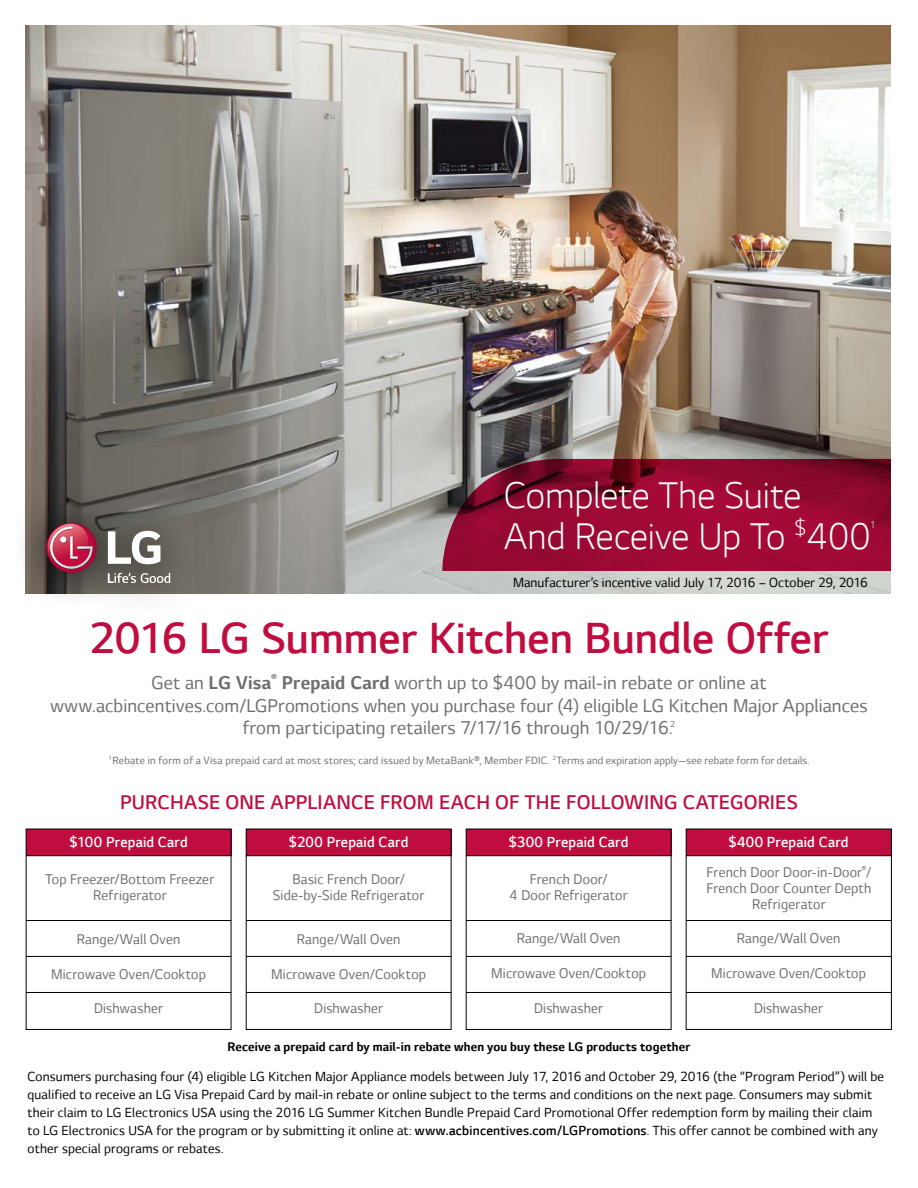
<style>
.page{position:relative;width:918px;height:1188px;background:#fff}
.page>*{position:absolute;margin:0;border:0;box-sizing:border-box;transform-origin:0 0}
.t1{font:300 49.5px "LG Smart";color:#c00c3f}
.t2{font:300 42.15px/40.8px "LG Smart";letter-spacing:-.005em;color:#fff}
.t3{font:300 22.5px "LG Smart";letter-spacing:.005em;color:#c00c3f}
.t4{font:21px/22.5px "LG Smart";letter-spacing:.005em;color:#6d6e71;text-align:center}
.t5{font:300 16.65px "LG Smart";letter-spacing:.015em;color:#fff}
.t6{font:16.05px/16px "LG Smart";letter-spacing:.01em;color:#6d6e71;text-align:center}
.t7{font:15px/18px "LG Smart";letter-spacing:.015em;color:#000}
.t8{font:700 14.25px "LG Smart";letter-spacing:.01em;color:#000}
.t9{font:12px "LG Smart";letter-spacing:.02em;color:#6d6e71}
.t10{font:300 11.1px "LG Smart";color:#fff}
.s1{font-weight:700}
.s2{font-weight:300}
</style>
<div class="page">
<img style="left:26px;top:26px;width:865px;height:568px">
<div style="left:10px;top:486px;width:194px;height:134px;background:#000;opacity:.75"></div>
<svg style="left:108px;top:573px;width:62px;height:10px"></svg>
<svg style="left:108px;top:531px;width:52px;height:33px"></svg>
<svg style="left:46px;top:523px;width:51px;height:50px"></svg>
<svg style="left:45px;top:524px;width:48px;height:45px;background:#b24a62"></svg>
<svg style="left:441px;top:459px;width:450px;height:112px;background:#931034"></svg>
<div style="left:686px;top:829px;width:205px;height:27px;background:#c00c3f"></div>
<div style="left:686px;top:829px;width:206px;height:201px;border:1px solid #000"></div>
<hr style="left:686px;top:992px;width:205px;height:1px;background:#000">
<hr style="left:686px;top:956px;width:206px;height:1px;background:#000">
<hr style="left:686px;top:920px;width:205px;height:1px;background:#000">
<hr style="left:686px;top:855px;width:205px;height:1px;background:#000">
<div style="left:466px;top:829px;width:205px;height:27px;background:#c00c3f"></div>
<hr style="left:466px;top:992px;width:205px;height:1px;background:#000">
<hr style="left:466px;top:956px;width:205px;height:1px;background:#000">
<hr style="left:466px;top:920px;width:205px;height:1px;background:#000">
<hr style="left:466px;top:855px;width:205px;height:1px;background:#000">
<div style="left:246px;top:829px;width:205px;height:27px;background:#c00c3f"></div>
<div style="left:26px;top:829px;width:205px;height:27px;background:#c00c3f"></div>
<hr style="left:246px;top:992px;width:205px;height:1px;background:#000">
<hr style="left:26px;top:992px;width:205px;height:1px;background:#000">
<hr style="left:246px;top:956px;width:205px;height:1px;background:#000">
<hr style="left:26px;top:956px;width:205px;height:1px;background:#000">
<hr style="left:246px;top:920px;width:205px;height:1px;background:#000">
<hr style="left:26px;top:920px;width:205px;height:1px;background:#000">
<hr style="left:246px;top:855px;width:205px;height:1px;background:#000">
<hr style="left:26px;top:855px;width:205px;height:1px;background:#000">
<h2 class="t2" style="left:504px;top:475px;width:369px">Complete The Suite<br>And Receive Up To <sup>$</sup>400</h2>
<p class="t10" style="left:870px;top:518px;width:7px">1</p>
<p class="t7" style="left:513px;top:574px;width:356px">Manufacturer’s incentive valid July 17, 2016 – October 29, 2016</p>
<h1 class="t1" style="left:89px;top:612px;width:741px">2016 LG Summer Kitchen Bundle Offer</h1>
<h3 class="t4" style="left:50px;top:672px;width:819px">Get an <span class="s1">LG Visa</span><sup>®</sup> <span class="s1">Prepaid Card</span> worth up to $400 by mail-in rebate or online at www.acbincentives.com/LGPromotions when you purchase four (4) eligible LG Kitchen Major Appliances from participating retailers 7/17/16 through 10/29/16.<sup>2</sup></h3>
<p class="t9" style="left:108px;top:754px;width:703px"><sup>1</sup>Rebate in form of a Visa prepaid card at most stores; card issued by MetaBank®, Member FDIC. <sup>2</sup>Terms and expiration apply—see rebate form for details.</p>
<h3 class="t3" style="left:120px;top:790px;width:679px">PURCHASE ONE APPLIANCE FROM EACH OF THE FOLLOWING CATEGORIES</h3>
<p class="t5" style="left:69px;top:833px;width:120px">$100 Prepaid Card</p>
<p class="t5" style="left:289px;top:833px;width:121px">$200 Prepaid Card</p>
<p class="t6" style="left:273px;top:871px;width:153px">Basic French Door/<br>Side-by-Side Refrigerator</p>
<p class="t6" style="left:46px;top:871px;width:170px">Top Freezer/Bottom Freezer<br>Refrigerator</p>
<p class="t6" style="left:77px;top:931px;width:105px">Range/Wall Oven</p>
<p class="t6" style="left:297px;top:931px;width:105px">Range/Wall Oven</p>
<p class="t6" style="left:51px;top:966px;width:156px">Microwave Oven/Cooktop</p>
<p class="t6" style="left:271px;top:966px;width:156px">Microwave Oven/Cooktop</p>
<p class="t6" style="left:94px;top:1001px;width:71px">Dishwasher</p>
<p class="t6" style="left:314px;top:1001px;width:71px">Dishwasher</p>
<p class="t5" style="left:509px;top:833px;width:121px">$300 Prepaid Card</p>
<p class="t6" style="left:510px;top:871px;width:119px">French Door/<br>4 Door Refrigerator</p>
<p class="t6" style="left:517px;top:931px;width:105px">Range/Wall Oven</p>
<p class="t6" style="left:491px;top:956px;width:156px;line-height:34.8px">Microwave Oven/Cooktop<br>Dishwasher</p>
<p class="t8" style="left:228px;top:1038px;width:464px">Receive a prepaid card by mail-in rebate when you buy these LG products together</p>
<p class="t5" style="left:729px;top:833px;width:121px">$400 Prepaid Card</p>
<p class="t6" style="left:706px;top:864px;width:166px">French Door Door-in-Door<sup>®</sup>/<br>French Door Counter Depth<br>Refrigerator</p>
<p class="t6" style="left:711px;top:921px;width:156px;line-height:35px">Range/Wall Oven<br>Microwave Oven/Cooktop</p>
<p class="t6" style="left:754px;top:1000px;width:71px">Dishwasher</p>
<p class="t7" style="left:27px;top:1068px;width:858px">Consumers purchasing four (4) eligible LG Kitchen Major Appliance models between July 17, 2016 and October 29, 2016 (the “Program Period”) will be qualified to receive an LG Visa Prepaid Card by mail-in rebate or online subject to the terms and conditions on the next page. Consumers may submit their claim to LG Electronics USA using the 2016 LG Summer Kitchen Bundle Prepaid Card Promotional Offer redemption form by mailing their claim to LG Electronics USA for the program or by submitting it online at: <span class="s2">www.acbincentives.com/LGPromotions</span>. This offer cannot be combined with any other special programs or rebates.</p>
</div>
